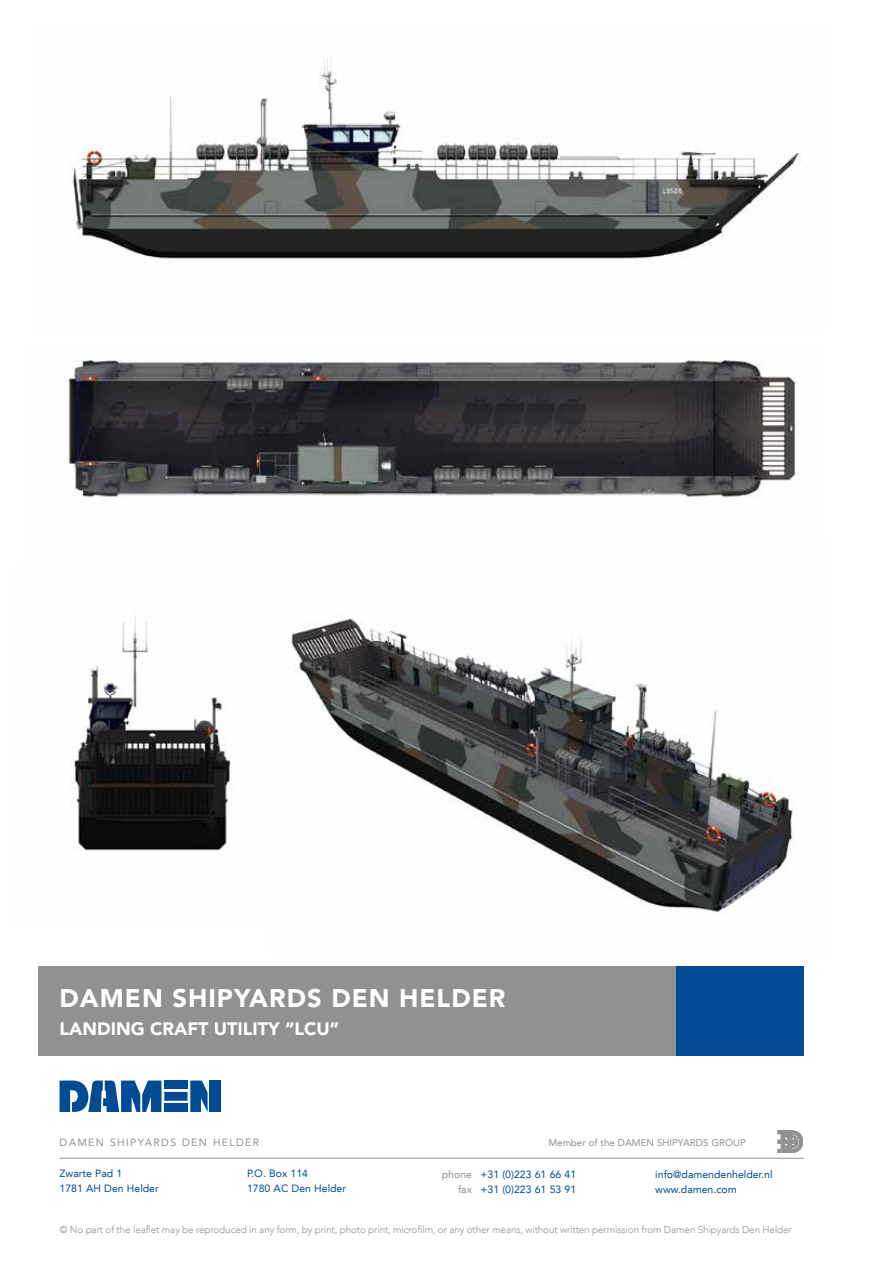
<style>
.page{position:relative;width:893px;height:1263px;background:#fff}
.page>*{position:absolute;margin:0;border:0;box-sizing:border-box;transform-origin:0 0}
.t1{font:900 25.5px "Avenir LT";letter-spacing:.04em;color:#fff}
.t2{font:900 18px "Avenir LT";color:#fff}
.t3{font:10.5px/15px "Avenir LT";color:#004b93}
.t4{font:10.5px "Avenir LT";letter-spacing:.13em;color:#8f9193}
.t5{font:300 9.9px "Avenir LT";letter-spacing:-.01em;color:#8f9193}
.t6{font:9.75px "Avenir LT";color:#8f9193}
.s1{color:#8f9193}
</style>
<div class="page">
<div style="left:38px;top:967px;width:638px;height:89px;background:#8f9193"></div>
<div style="left:676px;top:967px;width:128px;height:89px;background:#004b93"></div>
<img style="left:71px;top:58px;width:730px;height:201px">
<img style="left:67px;top:360px;width:731px;height:139px">
<img style="left:72px;top:616px;width:162px;height:235px">
<img style="left:291px;top:618px;width:502px;height:298px">
<hr style="left:60px;top:1158px;width:744px;height:1px;background:#8f9193">
<svg style="left:778px;top:1130px;width:25px;height:23px"></svg>
<svg style="left:190px;top:1080px;width:18px;height:32px"></svg>
<svg style="left:60px;top:1080px;width:101px;height:32px"></svg>
<div style="left:164px;top:1080px;width:24px;height:9px;background:#004b93"></div>
<div style="left:164px;top:1092px;width:24px;height:9px;background:#004b93"></div>
<div style="left:164px;top:1103px;width:24px;height:9px;background:#004b93"></div>
<div style="left:210px;top:1080px;width:11px;height:32px;background:#004b93"></div>
<h1 class="t1" style="left:60px;top:982px;width:291px">DAMEN SHIPYARDS DEN</h1>
<h1 class="t1" style="left:399px;top:982px;width:108px">HELDER</h1>
<h2 class="t2" style="left:60px;top:1018px;width:281px">LANDING CRAFT UTILITY “LCU”</h2>
<p class="t4" style="left:60px;top:1136px;width:19px">Damen</p>
<p class="t4" style="left:110px;top:1136px;width:15px">Ship</p>
<p class="t4" style="left:138px;top:1136px;width:16px">yards</p>
<p class="t4" style="left:182px;top:1136px;width:18px">Den</p>
<p class="t4" style="left:213px;top:1136px;width:18px">Helder</p>
<p class="t6" style="left:548px;top:1137px;width:142px">Member of the DAMEN Shipyards</p>
<p class="t6" style="left:711px;top:1137px;width:29px">Group</p>
<p class="t3" style="left:60px;top:1166px;width:101px">Zwarte Pad 1<br>1781 AH Den Helder</p>
<p class="t3" style="left:247px;top:1166px;width:101px">P.O. Box 114<br>1780 AC Den Helder</p>
<p class="t3" style="left:442px;top:1167px;width:136px;text-align:right"><span class="s1">phone</span> +31 (0)223 61 66 41 <span class="s1">fax</span> +31 (0)223 61 53 91</p>
<p class="t3" style="left:655px;top:1167px;width:119px">info@damendenhelder.nl www.damen.com</p>
<p class="t5" style="left:60px;top:1224px;width:734px">© No part of the leaflet may be reproduced in any form, by print, photo print, microfilm, or any other means, without written permission from Damen Shipyards Den Helder</p>
</div>
